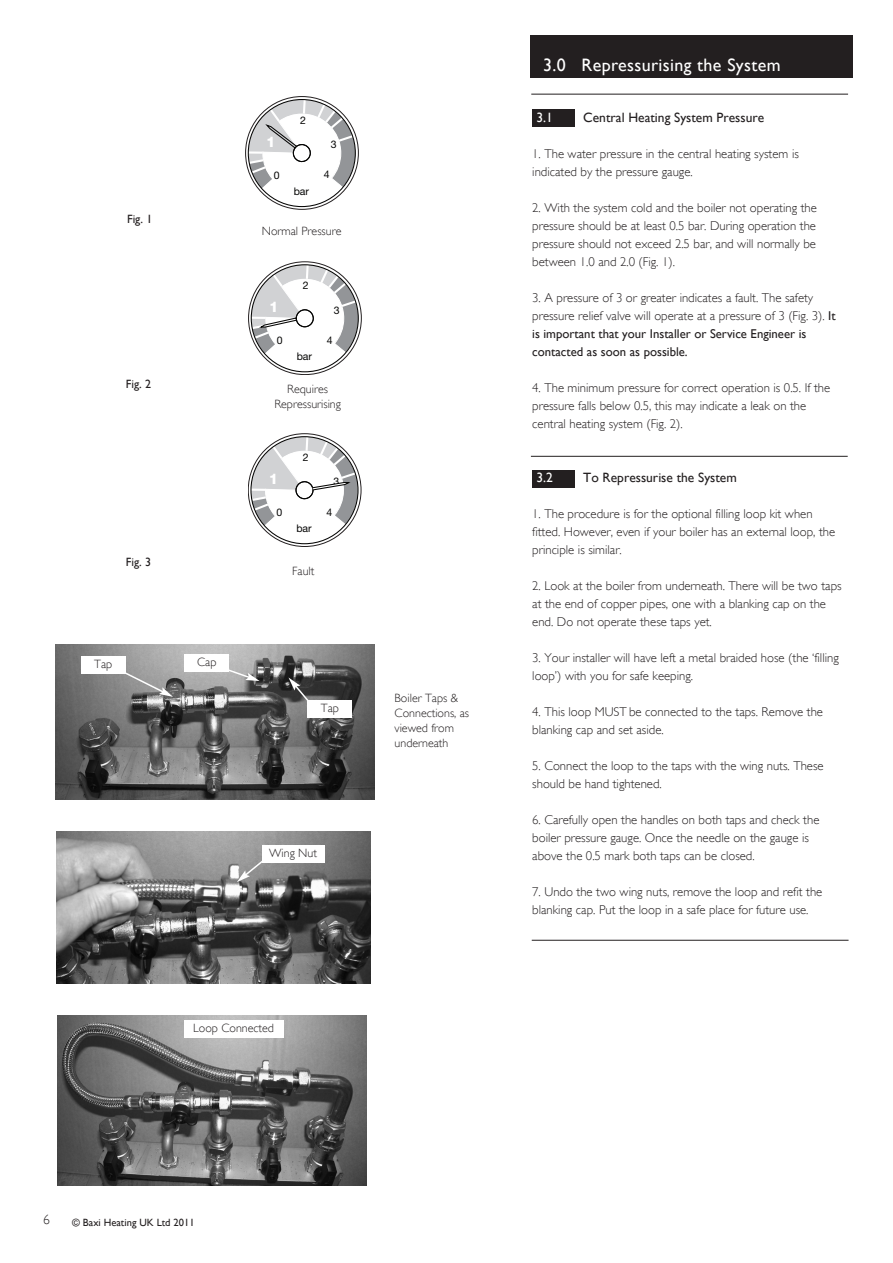
<style>
.page{position:relative;width:893px;height:1263px;background:#fff}
.page>*{position:absolute;margin:0;border:0;box-sizing:border-box;transform-origin:0 0}
.t1{font:18px "Gill Sans";letter-spacing:.02em;color:#fff}
.t2{font:800 14.7px "Helvetica Neue";color:#fff}
.t3{font:13.5px "Gill Sans";color:#231f20}
.t4{font:13.5px "Gill Sans";color:#fff}
.t5{font:300 13.5px "Gill Sans";color:#231f20}
.t6{font:300 12.75px/18px "Gill Sans";color:#231f20}
.t7{font:300 12px/15px "Gill Sans";color:#231f20;text-align:center}
.t8{font:12px "Gill Sans";color:#231f20}
.t9{font:10.5px "Gill Sans";color:#231f20}
.t10{font:10.5px "Helvetica Neue";color:#050504}
.s1{font-weight:400}
</style>
<div class="page">
<div style="left:532px;top:470px;width:43px;height:17px;background:#231f20"></div>
<div style="left:533px;top:110px;width:42px;height:17px;background:#231f20"></div>
<div style="left:530px;top:35px;width:323px;height:43px;background:#231f20"></div>
<svg style="left:246px;top:98px;width:110px;height:110px"></svg>
<svg style="left:249px;top:263px;width:110px;height:110px"></svg>
<hr style="left:531px;top:94px;width:317px;height:1px;background:#231f20">
<hr style="left:532px;top:940px;width:316px;height:1px;background:#231f20">
<img style="left:55px;top:644px;width:319px;height:155px">
<img style="left:56px;top:831px;width:314px;height:153px">
<img style="left:57px;top:1015px;width:309px;height:170px">
<div style="left:81px;top:656px;width:45px;height:17px;background:#fff"></div>
<div style="left:308px;top:700px;width:44px;height:17px;background:#fff"></div>
<div style="left:185px;top:654px;width:44px;height:17px;background:#fff"></div>
<svg style="left:122px;top:670px;width:51px;height:27px"></svg>
<svg style="left:225px;top:668px;width:35px;height:13px"></svg>
<svg style="left:288px;top:677px;width:22px;height:26px"></svg>
<div style="left:262px;top:845px;width:62px;height:17px;background:#fff"></div>
<svg style="left:237px;top:858px;width:29px;height:24px"></svg>
<div style="left:184px;top:1020px;width:100px;height:17px;background:#fff"></div>
<hr style="left:531px;top:456px;width:317px;height:1px;background:#231f20">
<svg style="left:249px;top:435px;width:110px;height:110px"></svg>
<p class="t8" style="left:127px;top:212px;width:27px">Fig. 1</p>
<p class="t8" style="left:126px;top:377px;width:27px">Fig. 2</p>
<p class="t8" style="left:126px;top:555px;width:27px">Fig. 3</p>
<p class="t7" style="left:94px;top:656px;width:20px">Tap</p>
<p class="t7" style="left:197px;top:654px;width:21px">Cap</p>
<p class="t2" style="left:266px;top:136px;width:11px">1</p>
<p class="t10" style="left:274px;top:171px;width:7px">0</p>
<p class="t10" style="left:300px;top:116px;width:7px">2</p>
<p class="t10" style="left:294px;top:187px;width:17px">bar</p>
<p class="t10" style="left:331px;top:141px;width:7px">3</p>
<p class="t10" style="left:324px;top:171px;width:7px">4</p>
<p class="t7" style="left:262px;top:224px;width:81px">Normal Pressure</p>
<p class="t2" style="left:269px;top:302px;width:11px">1</p>
<p class="t10" style="left:277px;top:336px;width:7px">0</p>
<p class="t10" style="left:303px;top:282px;width:7px">2</p>
<p class="t10" style="left:297px;top:352px;width:17px">bar</p>
<p class="t10" style="left:334px;top:306px;width:7px">3</p>
<p class="t10" style="left:327px;top:336px;width:7px">4</p>
<p class="t7" style="left:274px;top:381px;width:68px">Requires<br>Repressurising</p>
<p class="t2" style="left:269px;top:474px;width:11px">1</p>
<p class="t10" style="left:277px;top:508px;width:7px">0</p>
<p class="t10" style="left:303px;top:453px;width:7px">2</p>
<p class="t10" style="left:296px;top:524px;width:17px">bar</p>
<p class="t10" style="left:333px;top:478px;width:7px">3</p>
<p class="t10" style="left:326px;top:508px;width:7px">4</p>
<p class="t7" style="left:292px;top:564px;width:24px">Fault</p>
<p class="t7" style="left:321px;top:700px;width:20px">Tap</p>
<p class="t7" style="left:269px;top:845px;width:49px">Wing Nut</p>
<p class="t7" style="left:395px;top:690px;width:76px;text-align:left">Boiler Taps &amp;<br>Connections, as viewed from underneath</p>
<p class="t7" style="left:193px;top:1020px;width:82px">Loop Connected</p>
<h1 class="t1" style="left:543px;top:54px;width:239px">3.0 Repressurising the System</h1>
<p class="t4" style="left:536px;top:110px;width:18px">3.1</p>
<p class="t3" style="left:583px;top:110px;width:182px">Central Heating System Pressure</p>
<p class="t6" style="left:532px;top:145px;width:268px">1. The water pressure in the central heating system is indicated by the pressure gauge.</p>
<p class="t6" style="left:532px;top:199px;width:286px;text-align:justify">2. With the system cold and the boiler not operating the pressure should be at least 0.5 bar. During operation the pressure should not exceed 2.5 bar, and will normally be between 1.0 and 2.0 (Fig. 1).</p>
<p class="t6" style="left:532px;top:289px;width:305px">3. A pressure of 3 or greater indicates a fault. The safety pressure relief valve will operate at a pressure of 3 (Fig. 3). <span class="s1">It is important that your Installer or Service Engineer is contacted as soon as possible.</span></p>
<p class="t6" style="left:532px;top:379px;width:299px">4. The minimum pressure for correct operation is 0.5. If the pressure falls below 0.5, this may indicate a leak on the central heating system (Fig. 2).</p>
<p class="t4" style="left:536px;top:470px;width:18px">3.2</p>
<p class="t3" style="left:583px;top:470px;width:155px">To Repressurise the System</p>
<p class="t6" style="left:532px;top:505px;width:304px">1. The procedure is for the optional filling loop kit when fitted. However, even if your boiler has an external loop, the principle is similar.</p>
<p class="t6" style="left:532px;top:577px;width:311px">2. Look at the boiler from underneath. There will be two taps at the end of copper pipes, one with a blanking cap on the end. Do not operate these taps yet.</p>
<p class="t6" style="left:532px;top:649px;width:308px">3. Your installer will have left a metal braided hose (the ‘filling loop’) with you for safe keeping.</p>
<p class="t6" style="left:532px;top:703px;width:292px">4. This loop MUST be connected to the taps. Remove the blanking cap and set aside.</p>
<p class="t6" style="left:532px;top:757px;width:293px">5. Connect the loop to the taps with the wing nuts. These should be hand tightened.</p>
<p class="t6" style="left:532px;top:811px;width:289px">6. Carefully open the handles on both taps and check the boiler pressure gauge. Once the needle on the gauge is above the 0.5 mark both taps can be closed.</p>
<p class="t6" style="left:532px;top:883px;width:292px">7. Undo the two wing nuts, remove the loop and refit the blanking cap. Put the loop in a safe place for future use.</p>
<p class="t5" style="left:43px;top:1212px;width:8px">6</p>
<p class="t9" style="left:72px;top:1216px;width:124px">© Baxi Heating UK Ltd 2011</p>
</div>
